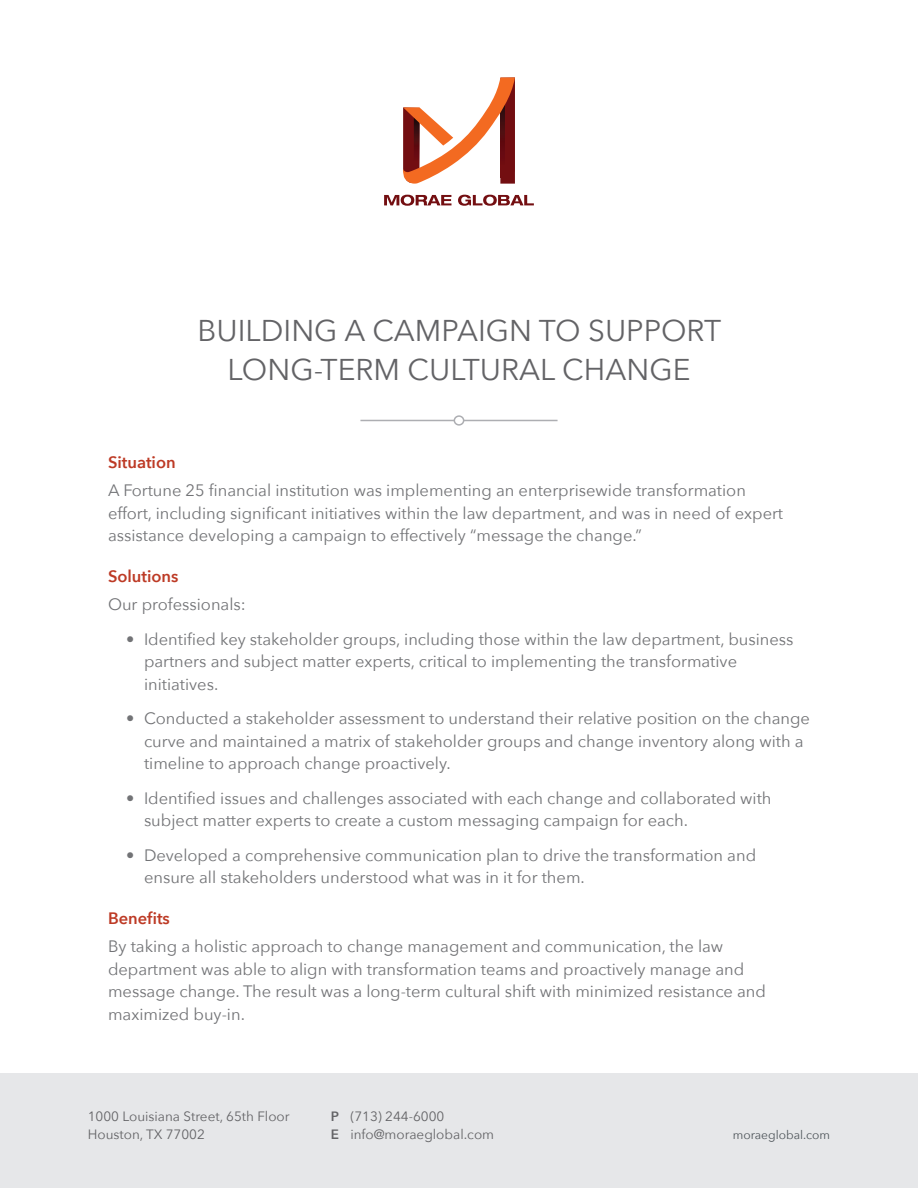
<style>
.page{position:relative;width:918px;height:1188px;background:#fff}
.page>*{position:absolute;margin:0;border:0;box-sizing:border-box;transform-origin:0 0}
.Head1{font:30px/39px "Avenir Next";color:#636366;text-align:center}
.Body{font:16.5px/22.5px "Avenir Next";color:#727376}
.Sub_1{font:600 16.5px "Avenir Next";color:#bd3a25}
.Body_9_12{font:13.5px/18px "Avenir Next";color:#636366}
.t1{font:12px "Avenir Next";color:#4d5459}
.s1{font-weight:600}
</style>
<div class="page">
<hr style="left:360px;top:420px;width:198px;height:1px;background:#adaeb2">
<div style="left:454px;top:416px;width:10px;height:9px;background:#fff;border-radius:50%"></div>
<div style="left:454px;top:415px;width:10px;height:11px;border:2px solid #adaeb2;border-radius:50%"></div>
<div style="left:0;top:1073px;width:918px;height:115px;background:#e6e7e9"></div>
<svg style="left:403px;top:77px;width:112px;height:107px"></svg>
<svg style="left:384px;top:195px;width:67px;height:11px"></svg>
<svg style="left:458px;top:195px;width:76px;height:11px"></svg>
<p class="Head1" style="left:197px;top:310px;width:525px">BUILDING A CAMPAIGN TO SUPPORT<br>LONG-TERM CULTURAL CHANGE</p>
<p class="Sub_1" style="left:108px;top:448px;width:69px">Situation</p>
<p class="Body" style="left:108px;top:479px;width:677px">A Fortune 25 financial institution was implementing an enterprisewide transformation effort, including significant initiatives within the law department, and was in need of expert assistance developing a campaign to effectively “message the change.”</p>
<p class="Sub_1" style="left:108px;top:562px;width:72px">Solutions</p>
<p class="Body" style="left:108px;top:593px;width:139px">Our professionals:</p>
<p class="Body" style="left:144px;top:627px;width:651px;text-indent:-18px">• Identified key stakeholder groups, including those within the law department, business partners and subject matter experts, critical to implementing the transformative initiatives.</p>
<p class="Body" style="left:144px;top:707px;width:668px;text-indent:-18px">• Conducted a stakeholder assessment to understand their relative position on the change curve and maintained a matrix of stakeholder groups and change inventory along with a timeline to approach change proactively.</p>
<p class="Body" style="left:144px;top:786px;width:629px;text-indent:-18px">• Identified issues and challenges associated with each change and collaborated with subject matter experts to create a custom messaging campaign for each.</p>
<p class="Body" style="left:144px;top:843px;width:614px;text-indent:-18px">• Developed a comprehensive communication plan to drive the transformation and ensure all stakeholders understood what was in it for them.</p>
<p class="Sub_1" style="left:108px;top:904px;width:63px">Benefits</p>
<p class="Body" style="left:108px;top:935px;width:660px">By taking a holistic approach to change management and communication, the law department was able to align with transformation teams and proactively manage and message change. The result was a long-term cultural shift with minimized resistance and maximized buy-in.</p>
<p class="Body_9_12" style="left:88px;top:1106px;width:203px">1000 Louisiana Street, 65th Floor<br>Houston, TX 77002</p>
<p class="Body_9_12" style="left:331px;top:1106px;width:165px"><span class="s1">P</span> (713) 244-6000<br><span class="s1">E</span> info@moraeglobal.com</p>
<p class="t1" style="left:733px;top:1124px;width:99px">moraeglobal.com</p>
</div>
